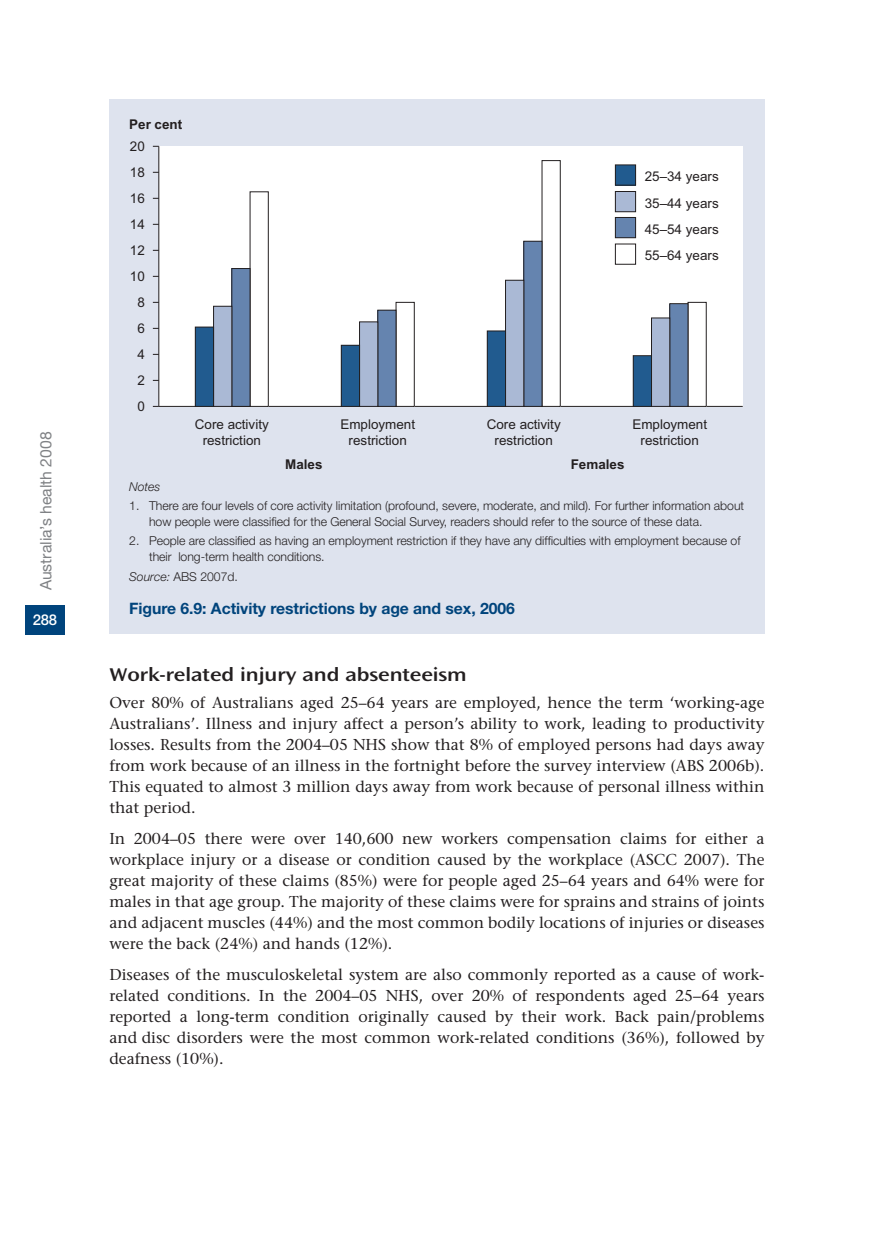
<style>
.page{position:relative;width:874px;height:1241px;background:#fff}
.page>*{position:absolute;margin:0;border:0;box-sizing:border-box;transform-origin:0 0}
.t1{font:19.25px "Ocean Sans MM";letter-spacing:-.005em;color:#231f20}
.t2{font:15.75px/21px "Stone Serif";color:#231f20;text-align:justify}
.t3{font:700 15.75px "Helvetica Neue";letter-spacing:-.005em;color:#00447c}
.t4{font:15.75px "Helvetica Neue";color:#808285}
.t5{font:500 14.88px "Helvetica Neue";color:#fff}
.t6{font:13.47px/16.1px "Arial";color:#231f20;text-align:center}
.t7{font:700 13.47px "Arial";color:#231f20}
.t8{font:300 12.25px/15.8px "Helvetica Neue";letter-spacing:-.005em;color:#231f20}
.t9{font:italic 300 12.25px "Helvetica Neue";color:#231f20}
.s1{font-style:italic}
</style>
<div class="page">
<div style="left:25px;top:605px;width:40px;height:30px;background:#00447c"></div>
<div style="left:109px;top:99px;width:655px;height:534px;background:#dee3ee"></div>
<div style="left:159px;top:146px;width:583px;height:260px;background:#fff"></div>
<hr style="left:159px;top:406px;width:583px;height:1px;background:#231f20">
<hr style="left:158px;top:146px;width:1px;height:260px;background:#231f20">
<div style="left:615px;top:244px;width:21px;height:21px;border:1px solid #231f20"></div>
<div style="left:249px;top:191px;width:20px;height:216px;border:1px solid #231f20"></div>
<div style="left:395px;top:302px;width:19px;height:105px;border:1px solid #231f20"></div>
<div style="left:541px;top:160px;width:19px;height:247px;border:1px solid #231f20"></div>
<div style="left:687px;top:302px;width:19px;height:105px;border:1px solid #231f20"></div>
<div style="left:615px;top:217px;width:20px;height:21px;background:#6584af"></div>
<div style="left:615px;top:217px;width:21px;height:21px;border:1px solid #231f20"></div>
<div style="left:232px;top:268px;width:18px;height:138px;background:#6584af"></div>
<div style="left:378px;top:310px;width:18px;height:96px;background:#6584af"></div>
<div style="left:523px;top:241px;width:19px;height:165px;background:#6584af"></div>
<div style="left:669px;top:304px;width:19px;height:102px;background:#6584af"></div>
<div style="left:615px;top:191px;width:20px;height:21px;background:#aab9d5"></div>
<div style="left:615px;top:191px;width:21px;height:21px;border:1px solid #231f20"></div>
<div style="left:213px;top:306px;width:19px;height:100px;background:#aab9d5"></div>
<div style="left:213px;top:306px;width:19px;height:101px;border:1px solid #231f20"></div>
<div style="left:359px;top:322px;width:19px;height:84px;background:#aab9d5"></div>
<div style="left:359px;top:321px;width:19px;height:86px;border:1px solid #231f20"></div>
<div style="left:505px;top:280px;width:18px;height:126px;background:#aab9d5"></div>
<div style="left:505px;top:280px;width:19px;height:127px;border:1px solid #231f20"></div>
<div style="left:651px;top:318px;width:18px;height:88px;background:#aab9d5"></div>
<div style="left:651px;top:317px;width:19px;height:90px;border:1px solid #231f20"></div>
<div style="left:615px;top:165px;width:20px;height:20px;background:#215b8f"></div>
<div style="left:615px;top:164px;width:21px;height:22px;border:1px solid #231f20"></div>
<div style="left:195px;top:327px;width:18px;height:79px;background:#215b8f"></div>
<div style="left:195px;top:327px;width:19px;height:80px;border:1px solid #231f20"></div>
<div style="left:341px;top:345px;width:18px;height:61px;background:#215b8f"></div>
<div style="left:341px;top:345px;width:19px;height:62px;border:1px solid #231f20"></div>
<div style="left:487px;top:331px;width:18px;height:75px;background:#215b8f"></div>
<div style="left:487px;top:330px;width:19px;height:77px;border:1px solid #231f20"></div>
<div style="left:633px;top:356px;width:18px;height:50px;background:#215b8f"></div>
<div style="left:632px;top:355px;width:20px;height:52px;border:1px solid #231f20"></div>
<p class="t4" style="left:40px;top:590px;width:160px;rotate:-90deg">Australia’s health 2008</p>
<p class="t5" style="left:33px;top:614px;width:26px">288</p>
<p class="t7" style="left:129px;top:120px;width:55px">Per cent</p>
<p class="t6" style="left:130px;top:139px;width:16px">20</p>
<p class="t6" style="left:130px;top:165px;width:16px">18</p>
<p class="t6" style="left:130px;top:191px;width:16px">16</p>
<p class="t6" style="left:130px;top:217px;width:16px">14</p>
<p class="t6" style="left:130px;top:243px;width:16px">12</p>
<p class="t6" style="left:130px;top:269px;width:16px">10</p>
<p class="t6" style="left:137px;top:295px;width:9px">8</p>
<p class="t6" style="left:137px;top:321px;width:9px">6</p>
<p class="t6" style="left:137px;top:347px;width:9px">4</p>
<p class="t6" style="left:137px;top:373px;width:9px">2</p>
<p class="t6" style="left:137px;top:399px;width:9px">0</p>
<p class="t6" style="left:644px;top:170px;width:75px">25–34 years</p>
<p class="t6" style="left:644px;top:196px;width:75px">35–44 years</p>
<p class="t6" style="left:644px;top:222px;width:75px">45–54 years</p>
<p class="t6" style="left:644px;top:249px;width:75px">55–64 years</p>
<p class="t6" style="left:195px;top:417px;width:75px">Core activity restriction</p>
<p class="t6" style="left:340px;top:417px;width:76px">Employment restriction</p>
<p class="t6" style="left:486px;top:417px;width:75px">Core activity restriction</p>
<p class="t7" style="left:285px;top:459px;width:39px">Males</p>
<p class="t7" style="left:570px;top:459px;width:55px">Females</p>
<p class="t6" style="left:632px;top:417px;width:76px">Employment restriction</p>
<p class="t9" style="left:129px;top:482px;width:33px">Notes</p>
<p class="t8" style="left:149px;top:499px;width:596px;text-indent:-20px">1. There are four levels of core activity limitation (profound, severe, moderate, and mild). For further information about how people were classified for the General Social Survey, readers should refer to the source of these data.</p>
<p class="t8" style="left:149px;top:534px;width:593px;text-indent:-20px">2. People are classified as having an employment restriction if they have any difficulties with employment because of their long-term health conditions.</p>
<p class="t8" style="left:129px;top:570px;width:110px"><span class="s1">Source:</span> ABS 2007d.</p>
<p class="t3" style="left:129px;top:602px;width:387px">Figure 6.9: Activity restrictions by age and sex, 2006</p>
<p class="t1" style="left:109px;top:667px;width:359px">Work-related injury and absenteeism</p>
<p class="t2" style="left:109px;top:694px;width:656px">Over 80% of Australians aged 25–64 years are employed, hence the term ‘working-age Australians’. Illness and injury affect a person’s ability to work, leading to productivity losses. Results from the 2004–05 NHS show that 8% of employed persons had days away from work because of an illness in the fortnight before the survey interview (ABS 2006b).<br>This equated to almost 3 million days away from work because of personal illness within that period.</p>
<p class="t2" style="left:109px;top:830px;width:656px">In 2004–05 there were over 140,600 new workers compensation claims for either a workplace injury or a disease or condition caused by the workplace (ASCC 2007). The great majority of these claims (85%) were for people aged 25–64 years and 64% were for males in that age group. The majority of these claims were for sprains and strains of joints and adjacent muscles (44%) and the most common bodily locations of injuries or diseases were the back (24%) and hands (12%).</p>
<p class="t2" style="left:109px;top:966px;width:656px">Diseases of the musculoskeletal system are also commonly reported as a cause of work&shy;related conditions. In the 2004–05 NHS, over 20% of respondents aged 25–64 years reported a long-term condition originally caused by their work. Back pain/problems and disc disorders were the most common work-related conditions (36%), followed by deafness (10%).</p>
</div>
